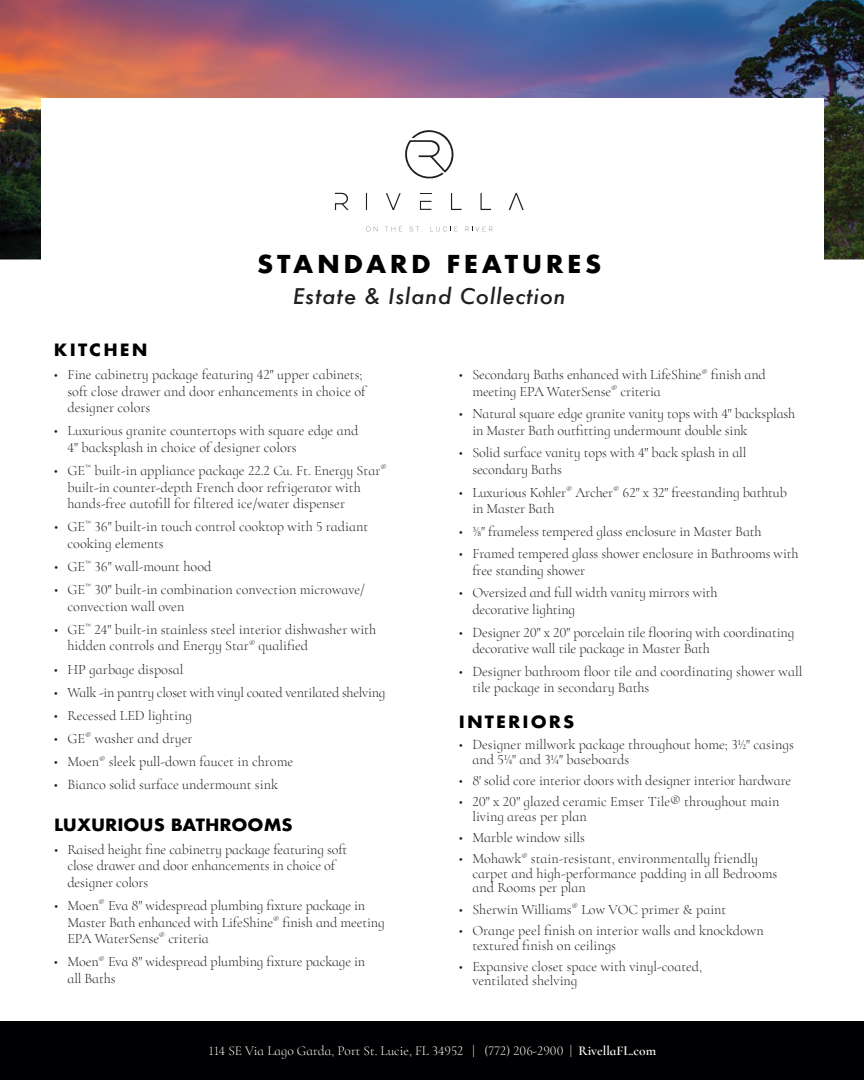
<style>
.page{position:relative;width:864px;height:1080px;background:#fff}
.page>*{position:absolute;margin:0;border:0;box-sizing:border-box;transform-origin:0 0}
.t1{font:700 24px "Futura";letter-spacing:.14em;color:#000002;scale:1.05 1}
.t2{font:italic 500 21px "Futura";letter-spacing:.03em;color:#231f20;scale:1.05 1}
.t3{font:700 16.5px "Futura";color:#000002;scale:1.05 1}
.t4{font:700 16.5px "Futura";letter-spacing:.12em;color:#000002;scale:1.05 1}
.t5{font:300 14.25px/16.5px "Cormorant Infant";letter-spacing:-.005em;color:#231f20}
.t6{font:300 13.5px "Cormorant Infant";color:#fff}
.s1{font-weight:600}
</style>
<div class="page">
<img style="left:0;top:0;width:864px;height:260px">
<div style="left:41px;top:98px;width:783px;height:895px;background:#fff"></div>
<svg style="left:335px;top:193px;width:14px;height:17px"></svg>
<svg style="left:509px;top:193px;width:15px;height:17px"></svg>
<svg style="left:386px;top:193px;width:15px;height:17px"></svg>
<svg style="left:451px;top:193px;width:11px;height:17px"></svg>
<svg style="left:481px;top:193px;width:10px;height:17px"></svg>
<svg style="left:420px;top:201px;width:11px;height:9px"></svg>
<svg style="left:366px;top:193px;width:1px;height:17px"></svg>
<svg style="left:405px;top:130px;width:49px;height:49px"></svg>
<svg style="left:366px;top:227px;width:11px;height:4px"></svg>
<svg style="left:386px;top:227px;width:16px;height:4px"></svg>
<svg style="left:410px;top:227px;width:13px;height:5px"></svg>
<svg style="left:430px;top:227px;width:27px;height:4px"></svg>
<svg style="left:465px;top:227px;width:28px;height:4px"></svg>
<div style="left:0;top:1022px;width:864px;height:58px;background:#000002"></div>
<h1 class="t1" style="left:257px;top:247px;width:329px">STANDARD FEATURES</h1>
<h2 class="t2" style="left:293px;top:282px;width:261px">Estate &amp; Island Collection</h2>
<p class="t4" style="left:54px;top:338px;width:91px">KITCHEN</p>
<p class="t5" style="left:67px;top:366px;width:300px;text-indent:-13px">• Fine cabinetry package featuring 42" upper cabinets; soft close drawer and door enhancements in choice of designer colors</p>
<p class="t5" style="left:67px;top:423px;width:292px;text-indent:-13px">• Luxurious granite countertops with square edge and<br>4" backsplash in choice of designer colors</p>
<p class="t5" style="left:67px;top:462px;width:321px;text-indent:-13px">• GE<sup>™</sup> built-in appliance package 22.2 Cu. Ft. Energy Star<sup>® </sup>built-in counter-depth French door refrigerator with hands-free autofill for filtered ice/water dispenser</p>
<p class="t5" style="left:67px;top:518px;width:302px;text-indent:-13px">• GE<sup>™</sup> 36" built-in touch control cooktop with 5 radiant cooking elements</p>
<p class="t5" style="left:54px;top:558px;width:159px">• GE<sup>™</sup> 36" wall-mount hood</p>
<p class="t5" style="left:67px;top:581px;width:299px;text-indent:-13px">• GE<sup>™</sup> 30" built-in combination convection microwave/ convection wall oven</p>
<p class="t5" style="left:67px;top:621px;width:310px;text-indent:-13px">• GE<sup>™</sup> 24" built-in stainless steel interior dishwasher with hidden controls and Energy Star<sup>®</sup> qualified</p>
<p class="t5" style="left:54px;top:661px;width:131px">• HP garbage disposal</p>
<p class="t5" style="left:54px;top:684px;width:333px">• Walk -in pantry closet with vinyl coated ventilated shelving</p>
<p class="t5" style="left:54px;top:707px;width:140px">• Recessed LED lighting</p>
<p class="t5" style="left:54px;top:730px;width:140px">• GE<sup>®</sup> washer and dryer</p>
<p class="t5" style="left:54px;top:753px;width:241px">• Moen<sup>®</sup> sleek pull-down faucet in chrome</p>
<p class="t5" style="left:54px;top:777px;width:226px">• Bianco solid surface undermount sink</p>
<p class="t3" style="left:54px;top:813px;width:229px">LUXURIOUS BATHROOMS</p>
<p class="t5" style="left:67px;top:841px;width:281px;text-indent:-13px">• Raised height fine cabinetry package featuring soft close drawer and door enhancements in choice of designer colors</p>
<p class="t5" style="left:67px;top:897px;width:319px;text-indent:-13px">• Moen<sup>®</sup> Eva 8" widespread plumbing fixture package in<br>Master Bath enhanced with LifeShine<sup>®</sup> finish and meeting<br>EPA WaterSense<sup>®</sup> criteria</p>
<p class="t5" style="left:68px;top:954px;width:299px;text-indent:-14px">• Moen<sup>®</sup> Eva 8" widespread plumbing fixture package in all Baths</p>
<p class="t5" style="left:472px;top:367px;width:295px;text-indent:-14px">• Secondary Baths enhanced with LifeShine<sup>®</sup> finish and meeting EPA WaterSense<sup>®</sup> criteria</p>
<p class="t5" style="left:472px;top:406px;width:324px;text-indent:-13px">• Natural square edge granite vanity tops with 4" backsplash in Master Bath outfitting undermount double sink</p>
<p class="t5" style="left:472px;top:445px;width:275px;text-indent:-13px">• Solid surface vanity tops with 4" back splash in all secondary Baths</p>
<p class="t5" style="left:472px;top:484px;width:316px;text-indent:-14px">• Luxurious Kohler<sup>®</sup> Archer<sup>®</sup> 62" x 32" freestanding bathtub in Master Bath</p>
<p class="t5" style="left:459px;top:523px;width:304px">• ⅜" frameless tempered glass enclosure in Master Bath</p>
<p class="t5" style="left:472px;top:546px;width:328px;text-indent:-13px">• Framed tempered glass shower enclosure in Bathrooms with free standing shower</p>
<p class="t5" style="left:472px;top:585px;width:247px;text-indent:-13px">• Oversized and full width vanity mirrors with decorative lighting</p>
<p class="t5" style="left:472px;top:624px;width:323px;text-indent:-13px">• Designer 20" x 20" porcelain tile flooring with coordinating decorative wall tile package in Master Bath</p>
<p class="t5" style="left:472px;top:663px;width:332px;text-indent:-13px">• Designer bathroom floor tile and coordinating shower wall tile package in secondary Baths</p>
<p class="t4" style="left:459px;top:710px;width:112px">INTERIORS</p>
<p class="t5" style="left:472px;top:737px;width:323px;line-height:14.5px;text-indent:-13px">• Designer millwork package throughout home; 3½" casings and 5¼" and 3¼" baseboards</p>
<p class="t5" style="left:459px;top:772px;width:334px">• 8' solid core interior doors with designer interior hardware</p>
<p class="t5" style="left:472px;top:794px;width:309px;line-height:14.5px;text-indent:-13px">• 20" x 20" glazed ceramic Emser Tile® throughout main living areas per plan</p>
<p class="t5" style="left:459px;top:829px;width:127px">• Marble window sills</p>
<p class="t5" style="left:472px;top:851px;width:307px;line-height:14.5px;text-indent:-14px">• Mohawk<sup>®</sup> stain-resistant, environmentally friendly carpet and high-performance padding in all Bedrooms and Rooms per plan</p>
<p class="t5" style="left:459px;top:901px;width:269px">• Sherwin Williams<sup>®</sup> Low VOC primer &amp; paint</p>
<p class="t5" style="left:472px;top:923px;width:293px;line-height:14.5px;text-indent:-13px">• Orange peel finish on interior walls and knockdown textured finish on ceilings</p>
<p class="t5" style="left:472px;top:959px;width:232px;line-height:14.5px;text-indent:-13px">• Expansive closet space with vinyl-coated, ventilated shelving</p>
<p class="t6" style="left:208px;top:1043px;width:449px">114 SE Via Lago Garda, Port St. Lucie, FL 34952 | (772) 206-2900 | <span class="s1">RivellaFL.com</span></p>
</div>
